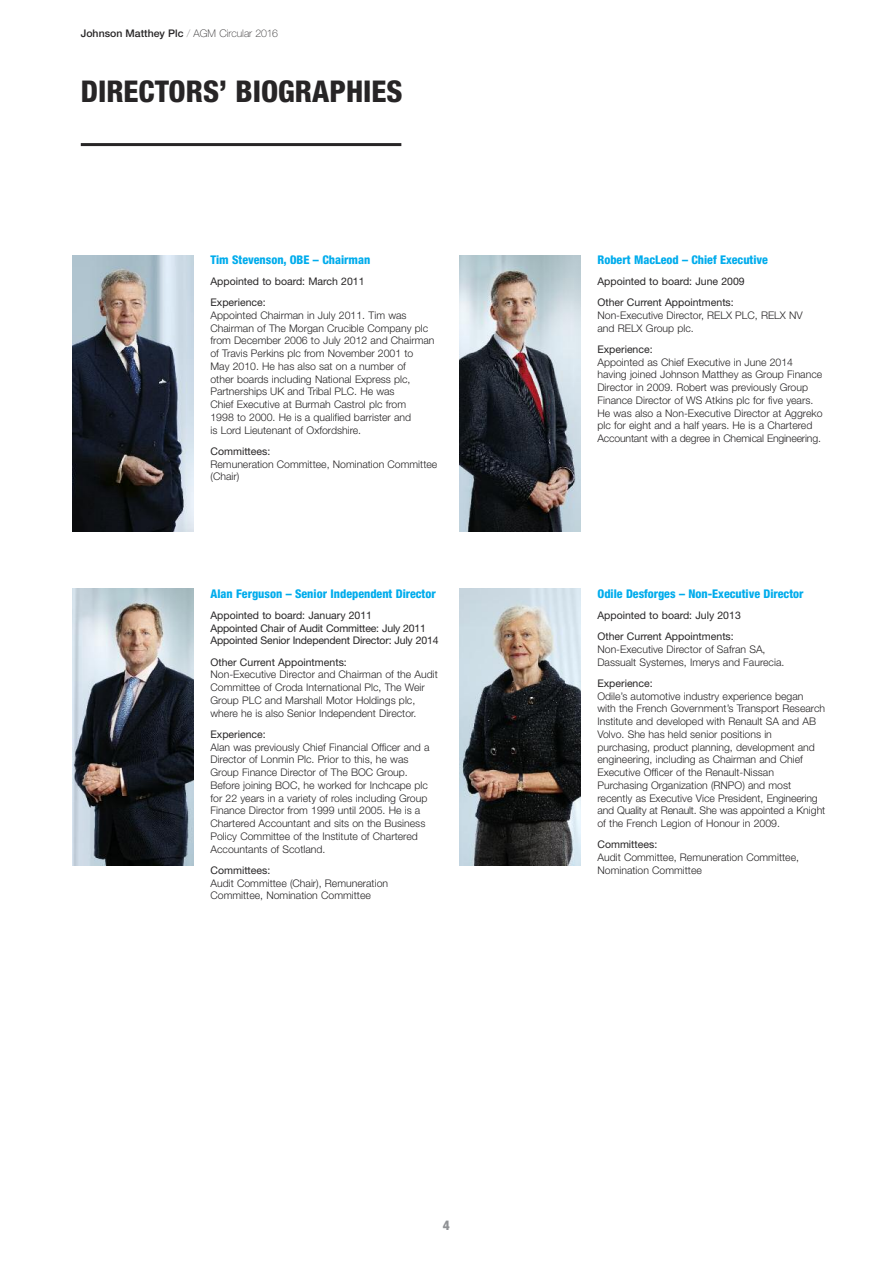
<style>
.page{position:relative;width:893px;height:1263px;background:#fff}
.page>*{position:absolute;margin:0;border:0;box-sizing:border-box;transform-origin:0 0}
.t1{font:800 condensed 30px "Helvetica Neue LT";color:#272526}
.t2{font:800 condensed 13.5px "Helvetica Neue LT";color:#909295}
.t3{font:800 condensed 12px "Helvetica Neue LT";color:#00acec}
.t4{font:300 10.5px/12.8px "Helvetica Neue LT";color:#272526}
.t5{font:10.5px/21.3px "Helvetica Neue LT";color:#272526}
.t6{font:500 10.5px "Helvetica Neue LT";color:#272526}
.s1{font-weight:200}
.s2{font-weight:100}
</style>
<div class="page">
<hr style="left:81px;top:143px;width:320px;height:3px;background:#272526">
<img style="left:72px;top:255px;width:121px;height:276px">
<img style="left:459px;top:255px;width:121px;height:276px">
<img style="left:459px;top:589px;width:121px;height:276px">
<img style="left:72px;top:589px;width:121px;height:276px">
<p class="t6" style="left:81px;top:30px;width:199px">Johnson Matthey Plc <span class="s1">/</span> <span class="s2">AGM Circular 2016</span></p>
<h1 class="t1" style="left:81px;top:81px;width:323px">DIRECTORS’ BIOGRAPHIES</h1>
<p class="t3" style="left:210px;top:255px;width:161px">Tim Stevenson, OBE – Chairman</p>
<p class="t5" style="left:210px;top:272px;width:156px">Appointed to board: March 2011<br>Experience:</p>
<p class="t4" style="left:210px;top:310px;width:225px">Appointed Chairman in July 2011. Tim was Chairman of The Morgan Crucible Company plc from December 2006 to July 2012 and Chairman of Travis Perkins plc from November 2001 to May 2010. He has also sat on a number of<br>other boards including National Express plc, Partnerships UK and Tribal PLC. He was<br>Chief Executive at Burmah Castrol plc from<br>1998 to 2000. He is a qualified barrister and<br>is Lord Lieutenant of Oxfordshire.</p>
<p class="t5" style="left:210px;top:442px;width:61px">Committees:</p>
<p class="t4" style="left:210px;top:459px;width:228px">Remuneration Committee, Nomination Committee (Chair)</p>
<p class="t3" style="left:210px;top:589px;width:227px">Alan Ferguson – Senior Independent Director</p>
<p class="t5" style="left:210px;top:610px;width:229px;line-height:12.8px">Appointed to board: January 2011<br>Appointed Chair of Audit Committee: July 2011<br>Appointed Senior Independent Director: July 2014</p>
<p class="t5" style="left:210px;top:652px;width:138px">Other Current Appointments:</p>
<p class="t4" style="left:210px;top:669px;width:229px">Non-Executive Director and Chairman of the Audit Committee of Croda International Plc, The Weir Group PLC and Marshall Motor Holdings plc, where he is also Senior Independent Director.</p>
<p class="t5" style="left:210px;top:724px;width:57px">Experience:</p>
<p class="t4" style="left:210px;top:741px;width:221px">Alan was previously Chief Financial Officer and a Director of Lonmin Plc. Prior to this, he was Group Finance Director of The BOC Group.<br>Before joining BOC, he worked for Inchcape plc for 22 years in a variety of roles including Group Finance Director from 1999 until 2005. He is a Chartered Accountant and sits on the Business Policy Committee of the Institute of Chartered Accountants of Scotland.</p>
<p class="t5" style="left:210px;top:860px;width:61px">Committees:</p>
<p class="t4" style="left:210px;top:877px;width:179px">Audit Committee (Chair), Remuneration<br>Committee, Nomination Committee</p>
<p class="t2" style="left:443px;top:1220px;width:9px">4</p>
<p class="t3" style="left:597px;top:255px;width:172px">Robert MacLeod – Chief Executive</p>
<p class="t5" style="left:597px;top:272px;width:149px">Appointed to board: June 2009<br>Other Current Appointments:</p>
<p class="t4" style="left:597px;top:310px;width:207px">Non-Executive Director, RELX PLC, RELX NV and RELX Group plc.</p>
<p class="t5" style="left:597px;top:340px;width:57px">Experience:</p>
<p class="t4" style="left:597px;top:357px;width:227px">Appointed as Chief Executive in June 2014 having joined Johnson Matthey as Group Finance Director in 2009. Robert was previously Group Finance Director of WS Atkins plc for five years.<br>He was also a Non-Executive Director at Aggreko plc for eight and a half years. He is a Chartered Accountant with a degree in Chemical Engineering.</p>
<p class="t3" style="left:597px;top:589px;width:208px">Odile Desforges – Non-Executive Director</p>
<p class="t5" style="left:597px;top:605px;width:145px">Appointed to board: July 2013<br>Other Current Appointments:</p>
<p class="t4" style="left:597px;top:644px;width:188px">Non-Executive Director of Safran SA,<br>Dassualt Systemes, Imerys and Faurecia.</p>
<p class="t5" style="left:597px;top:673px;width:57px">Experience:</p>
<p class="t4" style="left:597px;top:690px;width:229px">Odile’s automotive industry experience began<br>with the French Government’s Transport Research Institute and developed with Renault SA and AB Volvo. She has held senior positions in purchasing, product planning, development and engineering, including as Chairman and Chief Executive Officer of the Renault-Nissan Purchasing Organization (RNPO) and most recently as Executive Vice President, Engineering and Quality at Renault. She was appointed a Knight of the French Legion of Honour in 2009.</p>
<p class="t5" style="left:597px;top:835px;width:61px">Committees:</p>
<p class="t4" style="left:597px;top:852px;width:203px">Audit Committee, Remuneration Committee,<br>Nomination Committee</p>
</div>
